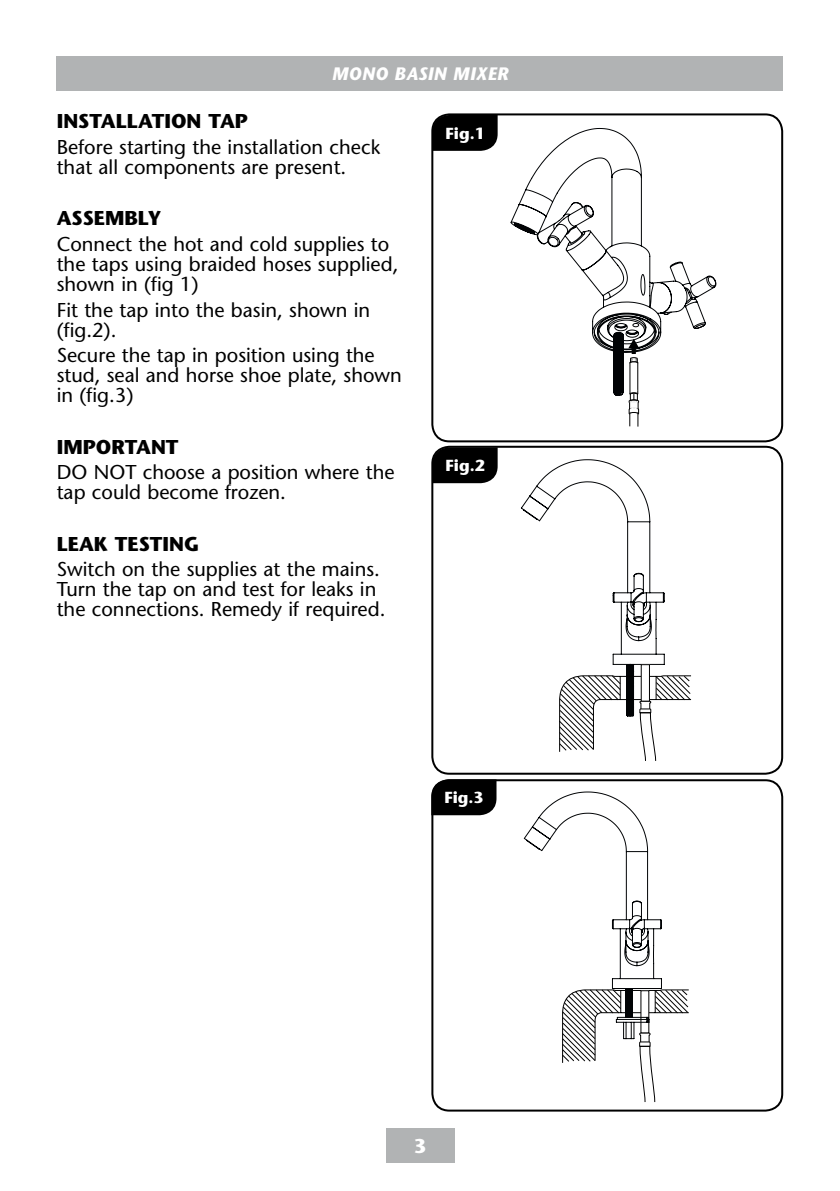
<style>
.page{position:relative;width:840px;height:1191px;background:#fff}
.page>*{position:absolute;margin:0;border:0;box-sizing:border-box;transform-origin:0 0}
.t1{font:500 20px/20px "Stone Sans Std";color:#000}
.t2{font:700 20px "Stone Sans Std";color:#000}
.t3{font:700 20px "Stone Sans Std";color:#fff}
.t4{font:italic 700 18px "Stone Sans Std";letter-spacing:.01em;color:#fff}
.t5{font:700 16px "Stone Sans Std";color:#fff}
</style>
<div class="page">
<div style="left:57px;top:57px;width:725px;height:34px;background:#b1b3b4"></div>
<div style="left:386px;top:1128px;width:68px;height:34px;background:#b1b3b4"></div>
<div style="left:431px;top:113px;width:351px;height:329px;border:2px solid #000;border-radius:17px"></div>
<hr style="left:468px;top:1190px;width:174px;height:1px;background:#c0c0c0">
<div style="left:431px;top:779px;width:351px;height:332px;border:2px solid #000;border-radius:17px"></div>
<svg style="left:431px;top:779px;width:65px;height:36px;background:#0d0d0d"></svg>
<div style="left:432px;top:115px;width:65px;height:36px;background:#000"></div>
<svg style="left:523px;top:791px;width:166px;height:312px"></svg>
<div style="left:431px;top:446px;width:351px;height:328px;border:2px solid #000;border-radius:17px"></div>
<div style="left:432px;top:447px;width:65px;height:36px;background:#000"></div>
<svg style="left:521px;top:459px;width:170px;height:302px"></svg>
<svg style="left:628px;top:396px;width:12px;height:31px"></svg>
<svg style="left:510px;top:128px;width:206px;height:268px"></svg>
<p class="t4" style="left:331px;top:63px;width:178px">MONO BASIN MIXER</p>
<p class="t2" style="left:57px;top:109px;width:192px">INSTALLATION TAP</p>
<p class="t1" style="left:57px;top:137px;width:325px">Before starting the installation check that all components are present.</p>
<p class="t2" style="left:57px;top:206px;width:106px">ASSEMBLY</p>
<p class="t1" style="left:57px;top:234px;width:343px">Connect the hot and cold supplies to the taps using braided hoses supplied, shown in (fig 1)</p>
<p class="t1" style="left:57px;top:299px;width:315px">Fit the tap into the basin, shown in (fig.2).</p>
<p class="t1" style="left:57px;top:345px;width:346px">Secure the tap in position using the stud, seal and horse shoe plate, shown in (fig.3)</p>
<p class="t2" style="left:57px;top:434px;width:123px">IMPORTANT</p>
<p class="t1" style="left:57px;top:462px;width:339px">DO NOT choose a position where the tap could become frozen.</p>
<p class="t2" style="left:57px;top:531px;width:144px">LEAK TESTING</p>
<p class="t1" style="left:57px;top:559px;width:330px">Switch on the supplies at the mains.<br>Turn the tap on and test for leaks in the connections. Remedy if required.</p>
<p class="t5" style="left:445px;top:124px;width:41px">Fig.1</p>
<p class="t5" style="left:445px;top:456px;width:41px">Fig.2</p>
<p class="t5" style="left:444px;top:788px;width:41px">Fig.3</p>
<p class="t3" style="left:413px;top:1134px;width:14px">3</p>
</div>
